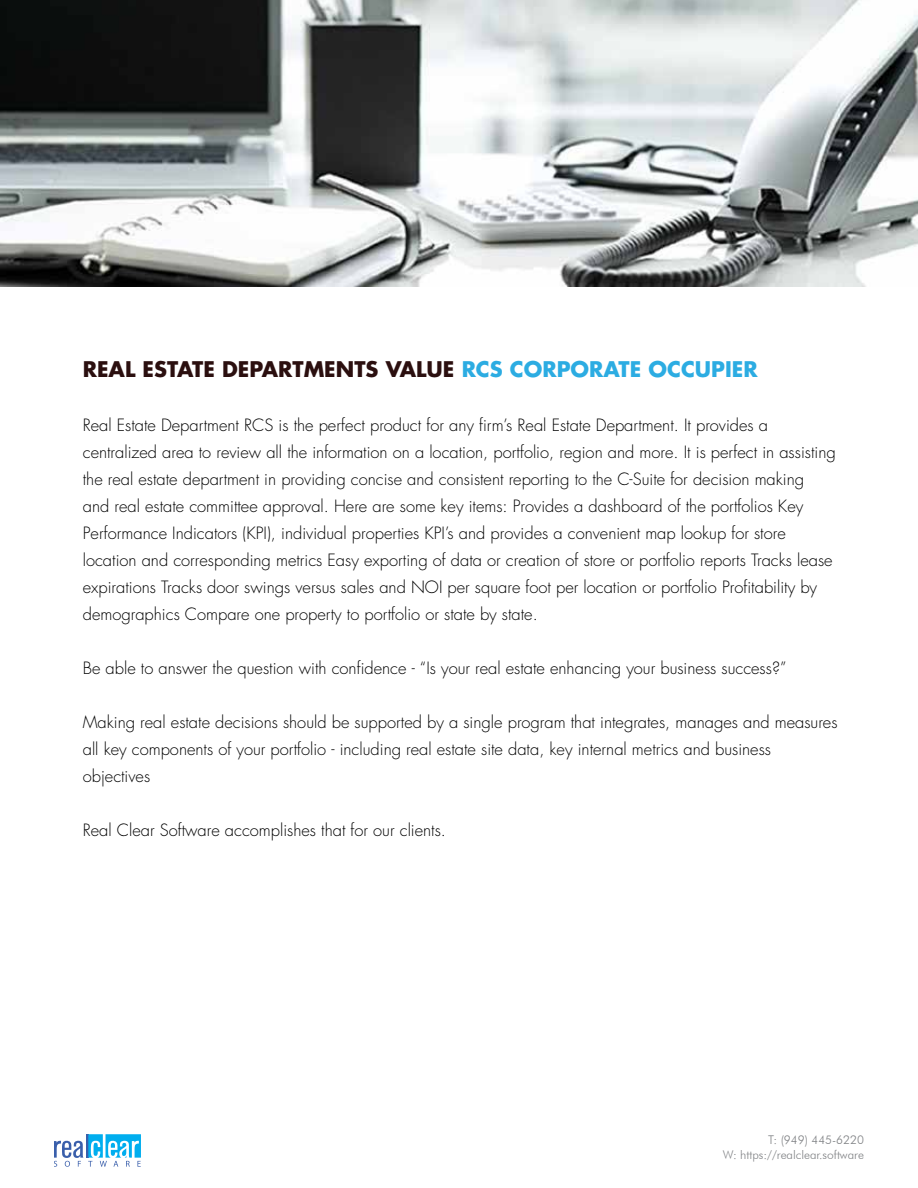
<style>
.page{position:relative;width:918px;height:1188px;background:#fff}
.page>*{position:absolute;margin:0;border:0;box-sizing:border-box;transform-origin:0 0}
.t1{font:700 21px "Futura Std";color:#2b0f0f}
.t2{font:300 16.5px/27px "Futura Std";color:#000}
.t3{font:300 12px/14.4px "Futura BT";color:#808285;text-align:right}
.s1{color:#2cace2}
</style>
<div class="page">
<svg style="left:54px;top:1134px;width:87px;height:33px"></svg>
<img style="left:0;top:0;width:918px;height:287px">
<p class="t1" style="left:83px;top:355px;width:676px">REAL ESTATE DEPARTMENTS VALUE <span class="s1">RCS CORPORATE OCCUPIER</span></p>
<p class="t2" style="left:83px;top:412px;width:755px">Real Estate Department RCS is the perfect product for any firm’s Real Estate Department. It provides a centralized area to review all the information on a location, portfolio, region and more. It is perfect in assisting the real estate department in providing concise and consistent reporting to the C-Suite for decision making<br>and real estate committee approval. Here are some key items: Provides a dashboard of the portfolios Key Performance Indicators (KPI), individual properties KPI’s and provides a convenient map lookup for store location and corresponding metrics Easy exporting of data or creation of store or portfolio reports Tracks lease expirations Tracks door swings versus sales and NOI per square foot per location or portfolio Profitability by demographics Compare one property to portfolio or state by state.</p>
<p class="t2" style="left:83px;top:655px;width:705px">Be able to answer the question with confidence - “Is your real estate enhancing your business success?”</p>
<p class="t2" style="left:83px;top:709px;width:756px">Making real estate decisions should be supported by a single program that integrates, manages and measures all key components of your portfolio - including real estate site data, key internal metrics and business objectives</p>
<p class="t2" style="left:83px;top:817px;width:365px">Real Clear Software accomplishes that for our clients.</p>
<p class="t3" style="left:723px;top:1133px;width:143px">T: (949) 445-6220<br>W: https://realclear.software</p>
</div>
